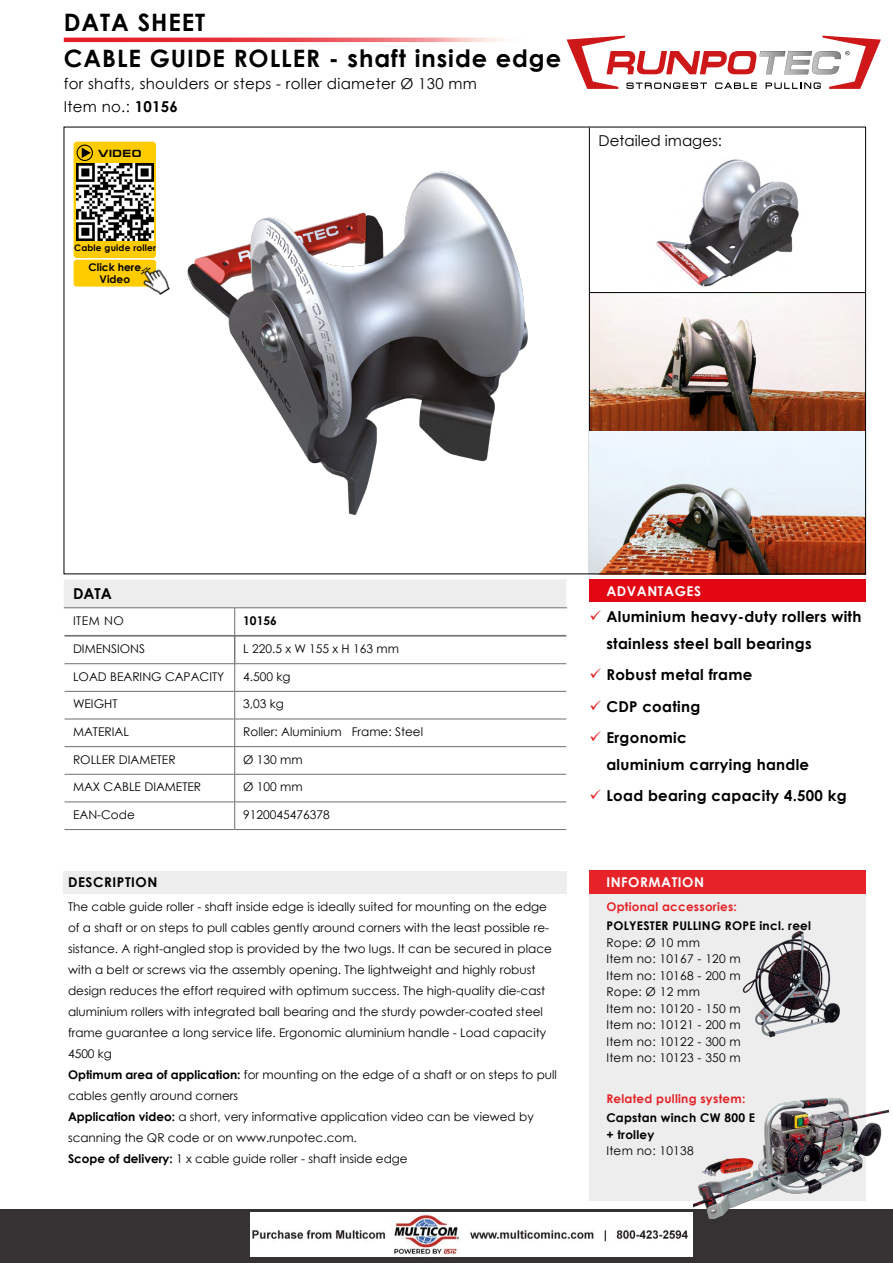
<style>
.page{position:relative;width:893px;height:1263px;background:#fff}
.page>*{position:absolute;margin:0;border:0;box-sizing:border-box;transform-origin:0 0}
.t1{font:700 24px/36px "Century Gothic";letter-spacing:.04em;color:#000}
.t2{font:700 15px/31.2px "Century Gothic";letter-spacing:.02em;color:#000}
.t3{font:15px/22.5px "Century Gothic";letter-spacing:.02em;color:#000}
.t4{font:15px "Century Gothic";color:#000}
.t5{font:700 13.5px "Century Gothic";letter-spacing:.04em;color:#fff}
.t6{font:700 13.5px "Century Gothic";letter-spacing:.04em;color:#000}
.t7{font:12px/21px "Century Gothic";color:#000}
.t8{font:12px/16.5px "Century Gothic";letter-spacing:.02em;color:#000}
.t9{font:700 12px/16.5px "Century Gothic";letter-spacing:.02em;color:#000}
.t10{font:700 12px "Century Gothic";letter-spacing:.02em;color:#e52329}
.t11{font:700 10.65px/12.8px "Century Gothic";color:#000;text-align:center}
.t12{font:700 10.5px "Micro Extended";letter-spacing:.04em;color:#000}
.t13{font:700 9px "Century Gothic";letter-spacing:.02em;color:#000}
.s1{font-weight:700}
</style>
<div class="page">
<div style="left:65px;top:580px;width:501px;height:28px;background:#ededed"></div>
<hr style="left:64px;top:579px;width:171px;height:2px;background:#ededed">
<svg style="left:64px;top:581px;width:1px;height:26px"></svg>
<hr style="left:235px;top:579px;width:332px;height:2px;background:#ededed">
<hr style="left:64px;top:607px;width:171px;height:1px;background:#706f6f">
<hr style="left:235px;top:607px;width:332px;height:1px;background:#706f6f">
<hr style="left:65px;top:635px;width:170px;height:1px;background:#706f6f">
<hr style="left:235px;top:635px;width:331px;height:1px;background:#706f6f">
<hr style="left:65px;top:636px;width:170px;height:1px;background:#706f6f">
<hr style="left:235px;top:636px;width:331px;height:1px;background:#706f6f">
<hr style="left:65px;top:663px;width:170px;height:1px;background:#706f6f">
<hr style="left:235px;top:663px;width:331px;height:1px;background:#706f6f">
<hr style="left:65px;top:691px;width:170px;height:1px;background:#706f6f">
<hr style="left:235px;top:691px;width:331px;height:1px;background:#706f6f">
<hr style="left:65px;top:719px;width:170px;height:1px;background:#706f6f">
<hr style="left:235px;top:719px;width:331px;height:1px;background:#706f6f">
<hr style="left:65px;top:746px;width:170px;height:1px;background:#706f6f">
<hr style="left:235px;top:746px;width:331px;height:1px;background:#706f6f">
<hr style="left:65px;top:774px;width:170px;height:1px;background:#706f6f">
<hr style="left:235px;top:774px;width:331px;height:1px;background:#706f6f">
<hr style="left:65px;top:802px;width:170px;height:1px;background:#706f6f">
<hr style="left:235px;top:802px;width:331px;height:1px;background:#706f6f">
<svg style="left:234px;top:608px;width:1px;height:221px"></svg>
<hr style="left:65px;top:829px;width:170px;height:1px;background:#706f6f">
<hr style="left:235px;top:829px;width:331px;height:1px;background:#706f6f">
<div style="left:64px;top:871px;width:503px;height:22px;background:#ededed"></div>
<div style="left:0;top:1209px;width:893px;height:54px;background:#343233"></div>
<div style="left:589px;top:579px;width:277px;height:23px;background:#e30613"></div>
<img style="left:590px;top:293px;width:274px;height:279px">
<hr style="left:589px;top:128px;width:1px;height:446px;background:#000">
<hr style="left:590px;top:292px;width:276px;height:1px;background:#000">
<hr style="left:590px;top:431px;width:276px;height:1px;background:#000">
<img style="left:656px;top:159px;width:143px;height:128px">
<img style="left:187px;top:171px;width:341px;height:345px">
<svg style="left:73px;top:141px;width:83px;height:146px"></svg>
<img style="left:135px;top:261px;width:35px;height:34px">
<div style="left:379px;top:470px;width:133px;height:31px;border:1px solid #fff;border-radius:15px"></div>
<svg style="left:567px;top:36px;width:314px;height:53px"></svg>
<svg style="left:64px;top:38px;width:438px;height:4px;background:#eb5960"></svg>
<div style="left:589px;top:889px;width:277px;height:312px;background:#ededed"></div>
<div style="left:589px;top:871px;width:277px;height:23px;background:#e52329"></div>
<img style="left:742px;top:930px;width:98px;height:107px">
<img style="left:694px;top:1098px;width:195px;height:120px">
<img style="left:250px;top:1213px;width:442px;height:44px">
<h1 class="t1" style="left:64px;top:3px;width:499px">DATA SHEET<br>CABLE GUIDE ROLLER - shaft inside edge</h1>
<p class="t3" style="left:64px;top:72px;width:415px">for shafts, shoulders or steps - roller diameter Ø 130 mm<br>Item no.: <span class="s1">10156</span></p>
<p class="t12" style="left:98px;top:148px;width:45px">VIDEO</p>
<p class="t13" style="left:74px;top:241px;width:83px">Cable guide roller</p>
<p class="t11" style="left:89px;top:260px;width:54px">Click here<br>Video</p>
<p class="t4" style="left:599px;top:130px;width:125px">Detailed images:</p>
<p class="t2" style="left:73px;top:578px;width:41px">DATA</p>
<p class="t7" style="left:73px;top:610px;width:52px">ITEM NO</p>
<p class="t9" style="left:243px;top:612px;width:35px">10156</p>
<p class="t7" style="left:73px;top:638px;width:73px">DIMENSIONS</p>
<p class="t7" style="left:243px;top:638px;width:157px">L 220.5 x W 155 x H 163 mm</p>
<p class="t7" style="left:73px;top:666px;width:153px">LOAD BEARING CAPACITY</p>
<p class="t7" style="left:243px;top:666px;width:49px">4.500 kg</p>
<p class="t7" style="left:73px;top:693px;width:46px">WEIGHT</p>
<p class="t7" style="left:243px;top:693px;width:42px">3,03 kg</p>
<p class="t7" style="left:73px;top:721px;width:57px">MATERIAL</p>
<p class="t7" style="left:243px;top:721px;width:181px">Roller: Aluminium Frame: Steel</p>
<p class="t7" style="left:73px;top:749px;width:104px">ROLLER DIAMETER</p>
<p class="t7" style="left:243px;top:749px;width:61px">Ø 130 mm</p>
<p class="t7" style="left:73px;top:776px;width:130px">MAX CABLE DIAMETER</p>
<p class="t7" style="left:243px;top:776px;width:61px">Ø 100 mm</p>
<p class="t7" style="left:73px;top:804px;width:63px">EAN-Code</p>
<p class="t7" style="left:243px;top:804px;width:88px">9120045476378</p>
<p class="t6" style="left:68px;top:872px;width:91px">DESCRIPTION</p>
<p class="t7" style="left:68px;top:896px;width:490px">The cable guide roller - shaft inside edge is ideally suited for mounting on the edge of a shaft or on steps to pull cables gently around corners with the least possible re&shy;sistance. A right-angled stop is provided by the two lugs. It can be secured in place with a belt or screws via the assembly opening. The lightweight and highly robust design reduces the effort required with optimum success. The high-quality die-cast aluminium rollers with integrated ball bearing and the sturdy powder-coated steel frame guarantee a long service life. Ergonomic aluminium handle - Load capacity 4500 kg<br><span class="s1">Optimum area of application:</span> for mounting on the edge of a shaft or on steps to pull cables gently around corners<br><span class="s1">Application video:</span> a short, very informative application video can be viewed by scanning the QR code or on www.runpotec.com.<br><span class="s1">Scope of delivery:</span> 1 x cable guide roller - shaft inside edge</p>
<p class="t5" style="left:606px;top:581px;width:96px">ADVANTAGES</p>
<p class="t2" style="left:606px;top:603px;width:257px;line-height:27px">Aluminium heavy-duty rollers with stainless steel ball bearings</p>
<p class="t2" style="left:606px;top:659px;width:148px">Robust metal frame<br>CDP coating<br>Ergonomic</p>
<p class="t2" style="left:606px;top:748px;width:242px">aluminium carrying handle<br>Load bearing capacity 4.500 kg</p>
<p class="t5" style="left:606px;top:872px;width:99px">INFORMATION</p>
<p class="t10" style="left:606px;top:897px;width:132px">Optional accessories:</p>
<p class="t9" style="left:606px;top:917px;width:206px">POLYESTER PULLING ROPE incl. reel</p>
<p class="t8" style="left:606px;top:934px;width:136px">Rope: Ø 10 mm<br>Item no: 10167 - 120 m<br>Item no: 10168 - 200 m<br>Rope: Ø 12 mm<br>Item no: 10120 - 150 m<br>Item no: 10121 - 200 m<br>Item no: 10122 - 300 m<br>Item no: 10123 - 350 m</p>
<p class="t10" style="left:606px;top:1089px;width:140px">Related pulling system:</p>
<p class="t9" style="left:606px;top:1109px;width:150px">Capstan winch CW 800 E + trolley</p>
<p class="t8" style="left:606px;top:1142px;width:89px">Item no: 10138</p>
</div>
